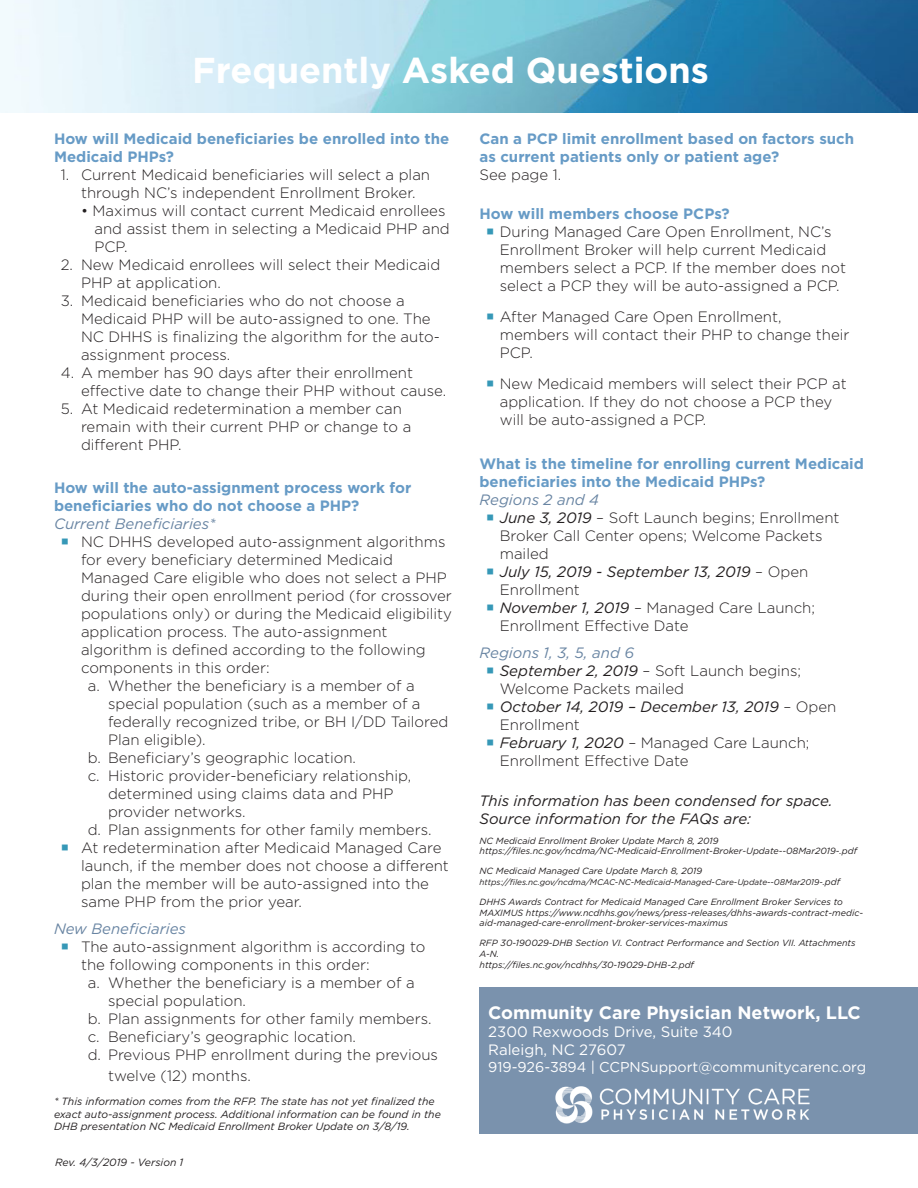
<style>
.page{position:relative;width:918px;height:1188px;background:#fff}
.page>*{position:absolute;margin:0;border:0;box-sizing:border-box;transform-origin:0 0}
.t1{font:700 36px "Gotham";color:#fff}
.t2{font:700 18px "Gotham";color:#fff}
.t3{font:300 15px/18px "Gotham";color:#231f20}
.t4{font:700 15px/18px "Gotham";color:#679bc6}
.t5{font:italic 15px/18px "Gotham";color:#231f20}
.t6{font:italic 15px "Gotham";color:#6985a3}
.t7{font:15px "Gotham";color:#fff}
.t8{font:14.25px "Gotham";color:#fff}
.t9{font:italic 10.5px/12.6px "Gotham";color:#231f20}
.t10{font:italic 9px/10.8px "Gotham";color:#231f20}
.t11{font:italic 8.25px "Gotham";color:#231f20}
.s1{font-weight:400;font-style:italic}
.s2{font-weight:300;font-style:normal}
.s3{font-size:9px}
</style>
<div class="page">
<img style="left:0;top:0;width:918px;height:113px">
<div style="left:480px;top:987px;width:438px;height:146px;background:#7a92ad"></div>
<img style="left:527px;top:1086px;width:307px;height:48px">
<p class="t1" style="left:192px;top:46px;width:518px">Frequently Asked Questions</p>
<p class="t4" style="left:54px;top:130px;width:397px">How will Medicaid beneficiaries be enrolled into the<br>Medicaid PHPs?</p>
<p class="t3" style="left:61px;top:166px;width:371px;text-align:center">1. Current Medicaid beneficiaries will select a plan through NC’s independent Enrollment Broker.</p>
<p class="t3" style="left:94px;top:202px;width:357px;text-indent:-14px">• Maximus will contact current Medicaid enrollees and assist them in selecting a Medicaid PHP and<br>PCP.</p>
<p class="t3" style="left:81px;top:256px;width:361px;text-indent:-20px">2. New Medicaid enrollees will select their Medicaid<br>PHP at application.</p>
<p class="t3" style="left:81px;top:292px;width:360px;text-indent:-20px">3. Medicaid beneficiaries who do not choose a Medicaid PHP will be auto-assigned to one. The NC DHHS is finalizing the algorithm for the auto&shy;assignment process.</p>
<p class="t3" style="left:81px;top:364px;width:367px;text-indent:-20px">4. A member has 90 days after their enrollment effective date to change their PHP without cause.</p>
<p class="t3" style="left:81px;top:400px;width:332px;text-indent:-20px">5. At Medicaid redetermination a member can remain with their current PHP or change to a different PHP.</p>
<p class="t4" style="left:54px;top:478px;width:359px">How will the auto-assignment process work for beneficiaries who do not choose a PHP?</p>
<p class="t6" style="left:54px;top:514px;width:163px">Current Beneficiaries*</p>
<p class="t3" style="left:81px;top:532px;width:373px">NC DHHS developed auto-assignment algorithms for every beneficiary determined Medicaid Managed Care eligible who does not select a PHP during their open enrollment period (for crossover populations only) or during the Medicaid eligibility application process. The auto-assignment algorithm is defined according to the following components in this order:</p>
<p class="t3" style="left:108px;top:676px;width:342px;text-indent:-20px">a. Whether the beneficiary is a member of a special population (such as a member of a federally recognized tribe, or BH I/DD Tailored Plan eligible).</p>
<p class="t3" style="left:88px;top:748px;width:270px">b. Beneficiary’s geographic location.</p>
<p class="t3" style="left:108px;top:766px;width:305px;text-indent:-20px">c. Historic provider-beneficiary relationship, determined using claims data and PHP provider networks.</p>
<p class="t3" style="left:88px;top:820px;width:345px">d. Plan assignments for other family members.</p>
<p class="t3" style="left:81px;top:838px;width:369px">At redetermination after Medicaid Managed Care launch, if the member does not choose a different plan the member will be auto-assigned into the same PHP from the prior year.</p>
<p class="t6" style="left:54px;top:919px;width:134px">New Beneficiaries</p>
<p class="t3" style="left:81px;top:937px;width:346px">The auto-assignment algorithm is according to the following components in this order:</p>
<p class="t3" style="left:108px;top:973px;width:308px;text-indent:-20px">a. Whether the beneficiary is a member of a special population.</p>
<p class="t3" style="left:88px;top:1009px;width:345px">b. Plan assignments for other family members.</p>
<p class="t3" style="left:88px;top:1027px;width:270px">c. Beneficiary’s geographic location.</p>
<p class="t3" style="left:108px;top:1043px;width:332px;line-height:21.6px;text-indent:-20px">d. Previous PHP enrollment during the previous twelve (12) months.</p>
<p class="t9" style="left:54px;top:1095px;width:388px">* This information comes from the RFP. The state has not yet finalized the exact auto-assignment process. Additional information can be found in the<br>DHB presentation NC Medicaid Enrollment Broker Update on 3/8/19.</p>
<p class="t9" style="left:55px;top:1156px;width:130px">Rev. 4/3/2019 - Version 1</p>
<p class="t4" style="left:480px;top:129px;width:376px">Can a PCP limit enrollment based on factors such as current patients only or patient age?</p>
<p class="t3" style="left:480px;top:165px;width:83px">See page 1.</p>
<p class="t4" style="left:480px;top:205px;width:252px">How will members choose PCPs?</p>
<p class="t3" style="left:500px;top:223px;width:348px">During Managed Care Open Enrollment, NC’s Enrollment Broker will help current Medicaid members select a PCP. If the member does not select a PCP they will be auto-assigned a PCP.</p>
<p class="t3" style="left:500px;top:307px;width:351px">After Managed Care Open Enrollment, members will contact their PHP to change their<br>PCP.</p>
<p class="t3" style="left:500px;top:374px;width:349px">New Medicaid members will select their PCP at application. If they do not choose a PCP they will be auto-assigned a PCP.</p>
<p class="t4" style="left:480px;top:454px;width:386px">What is the timeline for enrolling current Medicaid beneficiaries into the Medicaid PHPs?</p>
<p class="t6" style="left:480px;top:490px;width:121px">Regions 2 and 4</p>
<p class="t3" style="left:500px;top:508px;width:341px"><span class="s1">June 3, 2019</span> – Soft Launch begins; Enrollment<br>Broker Call Center opens; Welcome Packets mailed</p>
<p class="t5" style="left:500px;top:562px;width:310px">July 15, 2019 - September 13, 2019 <span class="s2">– Open<br>Enrollment</span></p>
<p class="t3" style="left:500px;top:598px;width:317px"><span class="s1">November 1, 2019</span> – Managed Care Launch;<br>Enrollment Effective Date</p>
<p class="t6" style="left:480px;top:643px;width:156px">Regions 1, 3, 5, and 6</p>
<p class="t3" style="left:500px;top:661px;width:303px"><span class="s1">September 2, 2019</span> – Soft Launch begins;<br>Welcome Packets mailed</p>
<p class="t5" style="left:500px;top:697px;width:338px">October 14, 2019 – December 13, 2019 <span class="s2">– Open<br>Enrollment</span></p>
<p class="t3" style="left:500px;top:733px;width:311px"><span class="s1">February 1, 2020</span> – Managed Care Launch;<br>Enrollment Effective Date</p>
<p class="t5" style="left:480px;top:791px;width:355px">This information has been condensed for space.<br>Source information for the FAQs are:</p>
<p class="t10" style="left:480px;top:835px;width:241px">NC Medicaid Enrollment Broker Update March 8, 2019</p>
<p class="t10" style="left:480px;top:846px;width:379px">https://files.nc.gov/ncdma/NC-Medicaid-Enrollment-Broker-Update--08Mar2019-.pdf</p>
<p class="t10" style="left:480px;top:865px;width:224px">NC Medicaid Managed Care Update March 8, 2019</p>
<p class="t11" style="left:480px;top:877px;width:362px">https://files.nc.gov/ncdma/MCAC-NC-Medicaid-Managed-Care-Update--08Mar2019-.<span class="s3">pdf</span></p>
<p class="t10" style="left:480px;top:896px;width:385px">DHHS Awards Contract for Medicaid Managed Care Enrollment Broker Services to<br>MAXIMUS https://www.ncdhhs.gov/news/press-releases/dhhs-awards-contract-medic&shy;aid-managed-care-enrollment-broker-services-maximus</p>
<p class="t10" style="left:480px;top:937px;width:378px">RFP 30-190029-DHB Section VI. Contract Performance and Section VII. Attachments<br>A-N.</p>
<p class="t10" style="left:480px;top:959px;width:216px">https://files.nc.gov/ncdhhs/30-19029-DHB-2.pdf</p>
<p class="t2" style="left:488px;top:1000px;width:374px">Community Care Physician Network, LLC</p>
<p class="t7" style="left:488px;top:1022px;width:246px">2300 Rexwoods Drive, Suite 340</p>
<p class="t7" style="left:488px;top:1040px;width:139px">Raleigh, NC 27607</p>
<p class="t8" style="left:488px;top:1058px;width:380px">919-926-3894 | CCPNSupport@communitycarenc.org</p>
</div>
